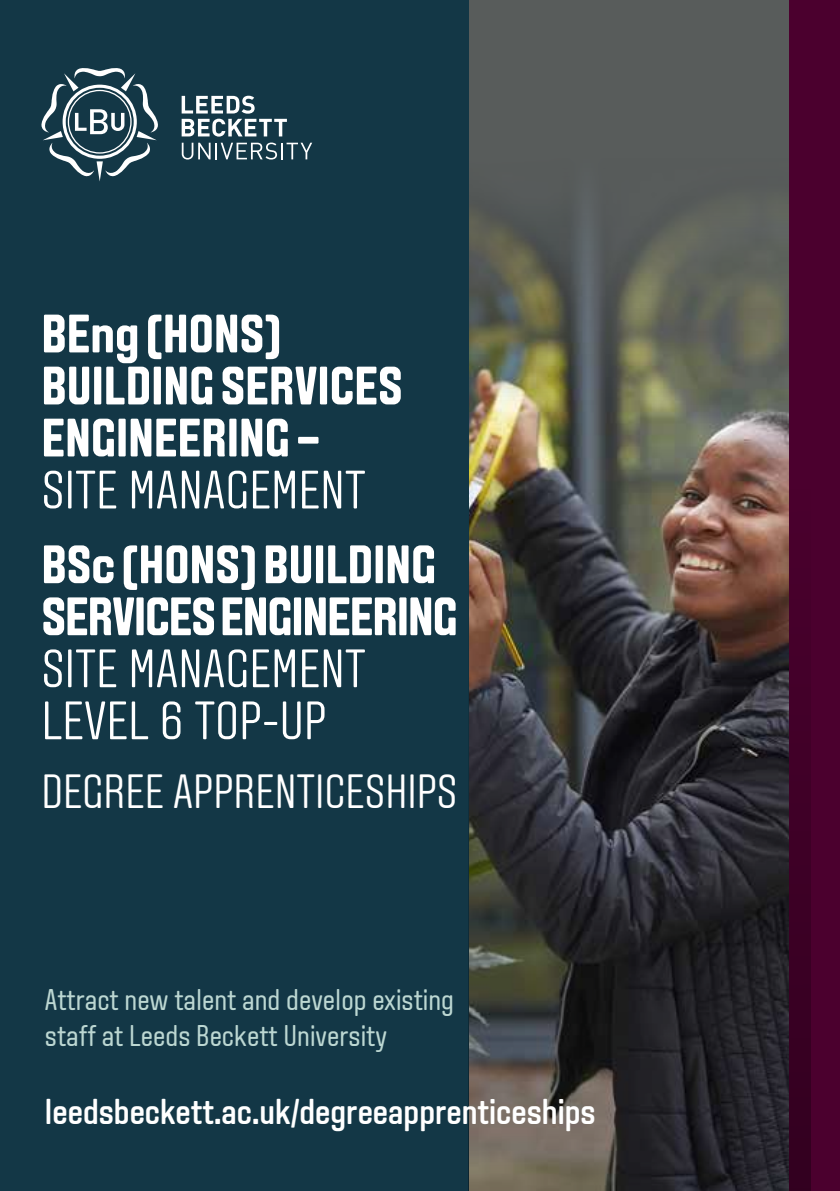
<style>
.page{position:relative;width:840px;height:1191px;background:#fff}
.page>*{position:absolute;margin:0;border:0;box-sizing:border-box;transform-origin:0 0}
.t1{font:300 54px/52px "Aveny TLBU";color:#fff}
.t2{font:700 54px/52px "Aveny TLBU";color:#fff}
.t3{font:700 54px/52px "Aveny TLBU";letter-spacing:-.02em;color:#fff}
.t4{font:300 48px "Aveny TLBU";color:#fff}
.t5{font:500 36px "Aveny TLBU";color:#fff}
.t6{font:30px/36px "Aveny TLBU";color:#bcd7d2}
</style>
<div class="page">
<div style="left:0;top:0;width:839px;height:1191px;background:#133746"></div>
<div style="left:469px;top:0;width:320px;height:1191px;background:#585c5b"></div>
<img style="left:469px;top:213px;width:320px;height:276px">
<div style="left:789px;top:0;width:50px;height:1191px;background:#4b002e"></div>
<svg style="left:41px;top:68px;width:117px;height:113px"></svg>
<svg style="left:181px;top:96px;width:106px;height:41px"></svg>
<svg style="left:182px;top:143px;width:130px;height:16px"></svg>
<svg style="left:468px;top:489px;width:341px;height:702px;background:#3b3436"></svg>
<h1 class="t2" style="left:41px;top:308px;width:362px">BEng (HONS)<br>BUILDING SERVICES<br>ENGINEERING –</h1>
<h1 class="t1" style="left:41px;top:464px;width:325px">SITE MANAGEMENT</h1>
<h1 class="t3" style="left:41px;top:539px;width:417px">BSc (HONS) BUILDING<br>SERVICES ENGINEERING</h1>
<h1 class="t1" style="left:41px;top:643px;width:325px">SITE MANAGEMENT<br>LEVEL 6 TOP-UP</h1>
<h2 class="t4" style="left:41px;top:764px;width:417px">DEGREE APPRENTICESHIPS</h2>
<p class="t6" style="left:45px;top:982px;width:410px">Attract new talent and develop existing staff at Leeds Beckett University</p>
<p class="t5" style="left:45px;top:1091px;width:552px">leedsbeckett.ac.uk/degreeapprenticeships</p>
</div>
